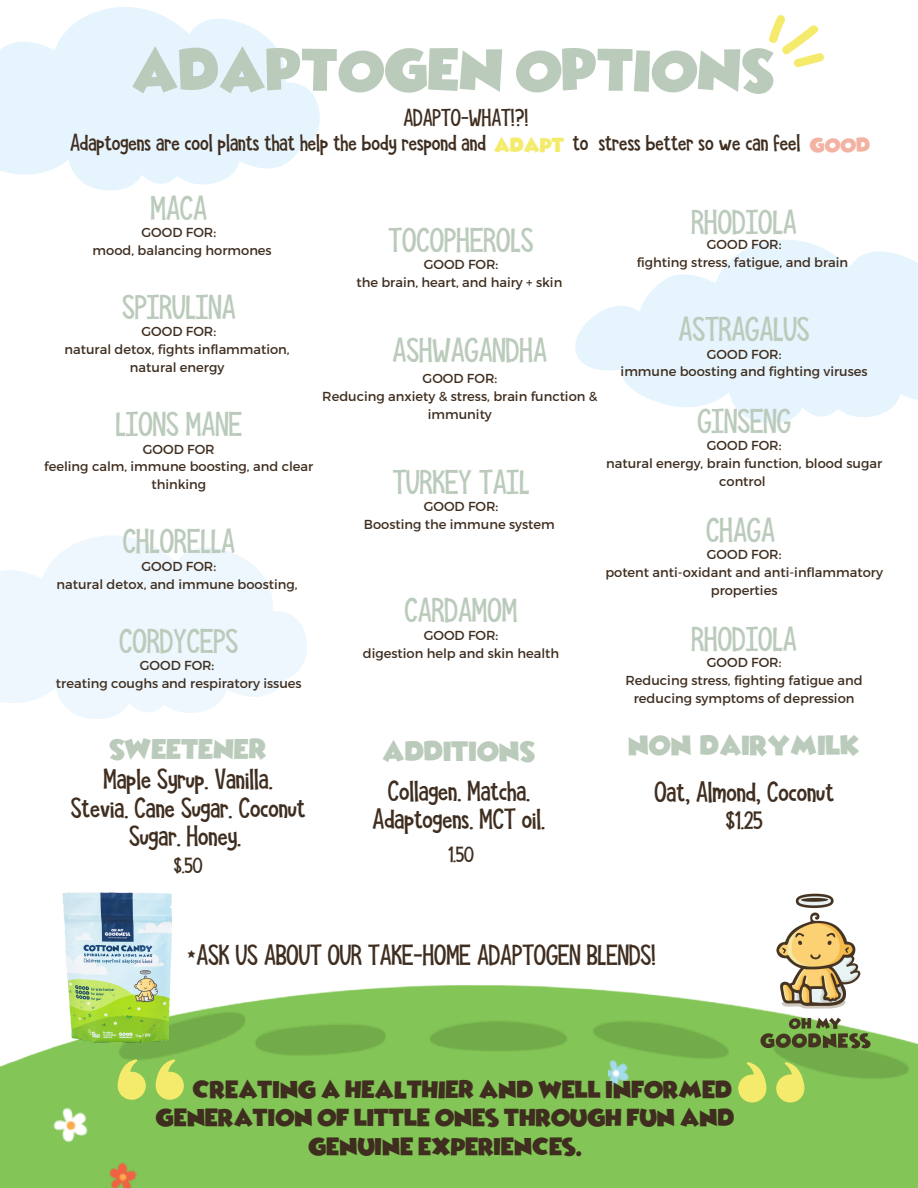
<style>
.page{position:relative;width:918px;height:1188px;background:#fff}
.page>*{position:absolute;margin:0;border:0;box-sizing:border-box;transform-origin:0 0}
.t1{font:50.1px "Wicked Mouse";color:#bbcbbb}
.t2{font:24.9px "KG She Persisted";color:#bbcbbb}
.t3{font:23.7px "Wicked Mouse";color:#bbcbbb}
.t4{font:21.15px/28.7px "KG She Persisted";color:#3f2e20;text-align:center}
.t5{font:20.85px "Wicked Mouse";color:#3f2e20}
.t6{font:18.15px "KG She Persisted";color:#3f2e20}
.t7{font:17.7px/24.6px "KG She Persisted";color:#3f2e20;text-align:center}
.t8{font:15.9px "KG She Persisted";color:#3f2e20}
.t9{font:13.05px/17.9px "Montserrat";color:#3f2e20;text-align:center}
.s1{font-family:"Wicked Mouse";font-size:17.1px;color:#f4eb6c}
.s2{font-family:"Wicked Mouse";font-size:17.1px;color:#f3b3a3}
</style>
<div class="page">
<svg style="left:0;top:536px;width:307px;height:183px;fill:#edf7fd"></svg>
<svg style="left:575px;top:240px;width:343px;height:183px;fill:#e6f4fd"></svg>
<svg style="left:0;top:7px;width:320px;height:184px;fill:#e6f4fd"></svg>
<img style="left:0;top:985px;width:918px;height:203px">
<img style="left:758px;top:893px;width:114px;height:157px">
<div style="left:408px;top:1068px;width:32px;height:32px;background:#83c556"></div>
<svg style="left:769px;top:15px;width:55px;height:53px"></svg>
<div style="left:576px;top:1058px;width:32px;height:32px;background:#83c556"></div>
<svg style="left:118px;top:1059px;width:28px;height:41px"></svg>
<svg style="left:156px;top:1059px;width:28px;height:41px"></svg>
<svg style="left:776px;top:1062px;width:28px;height:41px"></svg>
<svg style="left:739px;top:1062px;width:27px;height:41px"></svg>
<img style="left:54px;top:892px;width:128px;height:158px">
<h1 class="t1" style="left:132px;top:28px;width:643px">ADAPTOGEN OPTIONS</h1>
<h3 class="t7" style="left:70px;top:106px;width:802px">ADAPTO-WHAT!?!<br>Adaptogens are cool plants that help the body respond and <span class="s1">ADAPT</span> to stress better so we can feel <span class="s2">GOOD</span></h3>
<h2 class="t2" style="left:150px;top:189px;width:58px">MACA</h2>
<p class="t9" style="left:93px;top:223px;width:181px">GOOD FOR:<br>mood, balancing hormones</p>
<h2 class="t2" style="left:122px;top:289px;width:115px">SPIRULINA</h2>
<p class="t9" style="left:64px;top:322px;width:227px">GOOD FOR:<br>natural detox, fights inflammation, natural energy</p>
<h2 class="t2" style="left:116px;top:406px;width:128px">LIONS MANE</h2>
<p class="t9" style="left:44px;top:439px;width:271px">GOOD FOR<br>feeling calm, immune boosting, and clear thinking</p>
<h2 class="t2" style="left:123px;top:523px;width:114px">CHLORELLA</h2>
<p class="t9" style="left:57px;top:557px;width:243px">GOOD FOR:<br>natural detox, and immune boosting,</p>
<h2 class="t2" style="left:119px;top:622px;width:120px">CORDYCEPS</h2>
<p class="t9" style="left:56px;top:656px;width:247px">GOOD FOR:<br>treating coughs and respiratory issues</p>
<h2 class="t2" style="left:389px;top:221px;width:146px">TOCOPHEROLS</h2>
<p class="t9" style="left:356px;top:255px;width:207px">GOOD FOR:<br>the brain, heart, and hairy + skin</p>
<h2 class="t2" style="left:692px;top:203px;width:107px">RHODIOLA</h2>
<p class="t9" style="left:637px;top:235px;width:213px">GOOD FOR:<br>fighting stress, fatigue, and brain</p>
<h2 class="t2" style="left:393px;top:332px;width:156px">ASHWAGANDHA</h2>
<p class="t9" style="left:322px;top:369px;width:277px">GOOD FOR:<br>Reducing anxiety &amp; stress, brain function &amp; immunity</p>
<h2 class="t2" style="left:393px;top:464px;width:138px">TURKEY TAIL</h2>
<p class="t9" style="left:364px;top:497px;width:192px">GOOD FOR:<br>Boosting the immune system</p>
<h2 class="t2" style="left:405px;top:592px;width:114px">CARDAMOM</h2>
<p class="t9" style="left:363px;top:626px;width:198px">GOOD FOR:<br>digestion help and skin health</p>
<h2 class="t2" style="left:679px;top:311px;width:133px">ASTRAGALUS</h2>
<p class="t9" style="left:621px;top:344px;width:249px">GOOD FOR:<br>immune boosting and fighting viruses</p>
<h2 class="t2" style="left:697px;top:402px;width:95px">GINSENG</h2>
<p class="t9" style="left:606px;top:436px;width:277px">GOOD FOR:<br>natural energy, brain function, blood sugar control</p>
<h2 class="t2" style="left:706px;top:511px;width:70px">CHAGA</h2>
<p class="t9" style="left:605px;top:545px;width:279px">GOOD FOR:<br>potent anti-oxidant and anti-inflammatory properties</p>
<h2 class="t2" style="left:692px;top:620px;width:107px">RHODIOLA</h2>
<p class="t9" style="left:625px;top:653px;width:239px">GOOD FOR:<br>Reducing stress, fighting fatigue and reducing symptoms of depression</p>
<h3 class="t3" style="left:109px;top:730px;width:159px">SWEETENER</h3>
<h3 class="t4" style="left:71px;top:765px;width:236px">Maple Syrup. Vanilla.<br>Stevia. Cane Sugar. Coconut<br>Sugar. Honey.</h3>
<p class="t8" style="left:174px;top:854px;width:30px">$.50</p>
<h3 class="t3" style="left:383px;top:731px;width:154px">ADDITIONS</h3>
<h3 class="t4" style="left:373px;top:777px;width:174px">Collagen. Matcha.<br>Adaptogens. MCT oil.</h3>
<p class="t8" style="left:448px;top:842px;width:27px">1.50</p>
<h3 class="t3" style="left:628px;top:726px;width:233px">NON-DAIRYMILK</h3>
<h3 class="t4" style="left:654px;top:778px;width:181px">Oat, Almond, Coconut</h3>
<h3 class="t6" style="left:726px;top:807px;width:38px">$1.25</h3>
<h3 class="t4" style="left:187px;top:942px;width:471px">*ASK US ABOUT OUR TAKE-HOME ADAPTOGEN BLENDS!</h3>
<h3 class="t5" style="left:193px;top:1072px;width:541px">CREATING A HEALTHIER AND WELL INFORMED</h3>
<h3 class="t5" style="left:156px;top:1100px;width:580px">GENERATION OF LITTLE ONES THROUGH FUN AND</h3>
<h3 class="t5" style="left:308px;top:1129px;width:275px">GENUINE EXPERIENCES.</h3>
</div>
